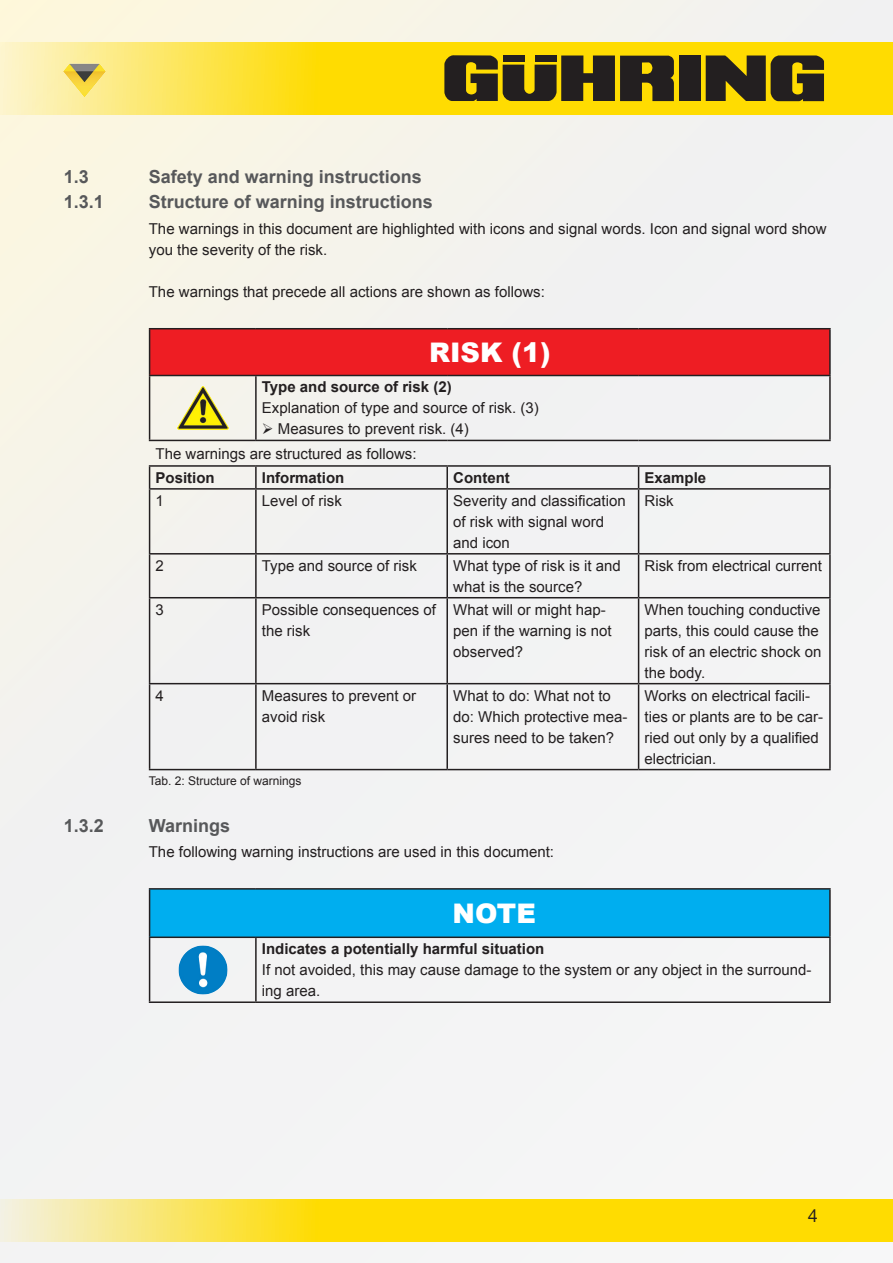
<style>
.page{position:relative;width:893px;height:1263px;background:#fff}
.page>*{position:absolute;margin:0;border:0;box-sizing:border-box;transform-origin:0 0}
.Tabelle{font:900 27px "Arial";color:#fff}
.Headline_Versalien_1{font:700 18px "Arial";color:#57585a}
.t1{font:18px "Helvetica Neue LTW1 G";color:#231f20}
.Tabelle-2{font:15px/21px "Arial";color:#231f20}
.Fliesstext_45_light{font:15px/21px "Arial";color:#231f20}
.Tabelle-3{font:700 15px "Arial";color:#231f20}
.Tabelle_Bilduntersch{font:12px "Arial";color:#231f20}
</style>
<div class="page">
<div style="left:0;top:0;width:893px;height:1263px;background:linear-gradient(to right,#f3f2eb,#f2f3f5)"></div>
<svg style="left:0;top:43px;width:893px;height:72px;background:#fde12f"></svg>
<svg style="left:0;top:1199px;width:893px;height:43px;background:#fcdf29"></svg>
<div style="left:679px;top:56px;width:22px;height:45px;background:#231f20"></div>
<svg style="left:706px;top:55px;width:118px;height:46px;background:#4f4419"></svg>
<svg style="left:444px;top:55px;width:230px;height:46px;background:#554a18"></svg>
<img style="left:64px;top:64px;width:43px;height:42px">
<div style="left:150px;top:329px;width:680px;height:46px;background:#ee1d23"></div>
<hr style="left:149px;top:328px;width:107px;height:1px;background:#231f20">
<hr style="left:149px;top:329px;width:1px;height:46px;background:#231f20">
<hr style="left:256px;top:328px;width:191px;height:1px;background:#231f20">
<hr style="left:447px;top:328px;width:192px;height:1px;background:#231f20">
<hr style="left:639px;top:328px;width:192px;height:1px;background:#231f20">
<hr style="left:829px;top:329px;width:2px;height:46px;background:#231f20">
<hr style="left:149px;top:375px;width:107px;height:1px;background:#231f20">
<hr style="left:149px;top:376px;width:1px;height:64px;background:#231f20">
<hr style="left:256px;top:375px;width:191px;height:1px;background:#231f20">
<hr style="left:255px;top:376px;width:2px;height:64px;background:#231f20">
<hr style="left:447px;top:375px;width:192px;height:1px;background:#231f20">
<hr style="left:639px;top:375px;width:192px;height:1px;background:#231f20">
<hr style="left:829px;top:376px;width:2px;height:64px;background:#231f20">
<hr style="left:149px;top:440px;width:107px;height:1px;background:#231f20">
<hr style="left:256px;top:440px;width:191px;height:1px;background:#231f20">
<hr style="left:447px;top:440px;width:192px;height:1px;background:#231f20">
<hr style="left:639px;top:440px;width:192px;height:1px;background:#231f20">
<hr style="left:149px;top:465px;width:107px;height:2px;background:#231f20">
<svg style="left:149px;top:467px;width:1px;height:21px"></svg>
<hr style="left:256px;top:465px;width:191px;height:2px;background:#231f20">
<hr style="left:255px;top:467px;width:2px;height:21px;background:#231f20">
<hr style="left:447px;top:465px;width:192px;height:2px;background:#231f20">
<hr style="left:446px;top:467px;width:2px;height:21px;background:#231f20">
<hr style="left:639px;top:465px;width:192px;height:2px;background:#231f20">
<svg style="left:638px;top:467px;width:1px;height:21px"></svg>
<hr style="left:829px;top:467px;width:2px;height:21px;background:#231f20">
<hr style="left:149px;top:488px;width:107px;height:2px;background:#231f20">
<hr style="left:149px;top:490px;width:1px;height:63px;background:#231f20">
<hr style="left:256px;top:488px;width:191px;height:2px;background:#231f20">
<hr style="left:255px;top:490px;width:2px;height:63px;background:#231f20">
<hr style="left:447px;top:488px;width:192px;height:2px;background:#231f20">
<hr style="left:446px;top:490px;width:2px;height:63px;background:#231f20">
<hr style="left:639px;top:488px;width:192px;height:2px;background:#231f20">
<hr style="left:638px;top:490px;width:1px;height:63px;background:#231f20">
<hr style="left:829px;top:490px;width:2px;height:63px;background:#231f20">
<hr style="left:149px;top:553px;width:107px;height:1px;background:#231f20">
<hr style="left:149px;top:554px;width:1px;height:43px;background:#231f20">
<hr style="left:256px;top:553px;width:191px;height:1px;background:#231f20">
<hr style="left:255px;top:554px;width:2px;height:43px;background:#231f20">
<hr style="left:447px;top:553px;width:192px;height:1px;background:#231f20">
<hr style="left:446px;top:554px;width:2px;height:43px;background:#231f20">
<hr style="left:639px;top:553px;width:192px;height:1px;background:#231f20">
<hr style="left:638px;top:554px;width:1px;height:43px;background:#231f20">
<hr style="left:829px;top:554px;width:2px;height:43px;background:#231f20">
<hr style="left:149px;top:597px;width:107px;height:1px;background:#231f20">
<hr style="left:149px;top:598px;width:1px;height:85px;background:#231f20">
<hr style="left:256px;top:597px;width:191px;height:1px;background:#231f20">
<hr style="left:255px;top:598px;width:2px;height:85px;background:#231f20">
<hr style="left:447px;top:597px;width:192px;height:1px;background:#231f20">
<hr style="left:446px;top:598px;width:2px;height:85px;background:#231f20">
<hr style="left:639px;top:597px;width:192px;height:1px;background:#231f20">
<hr style="left:638px;top:598px;width:1px;height:85px;background:#231f20">
<hr style="left:829px;top:598px;width:2px;height:85px;background:#231f20">
<hr style="left:149px;top:683px;width:107px;height:1px;background:#231f20">
<hr style="left:149px;top:684px;width:1px;height:85px;background:#231f20">
<hr style="left:256px;top:683px;width:191px;height:1px;background:#231f20">
<hr style="left:255px;top:684px;width:2px;height:85px;background:#231f20">
<hr style="left:447px;top:683px;width:192px;height:1px;background:#231f20">
<hr style="left:446px;top:684px;width:2px;height:85px;background:#231f20">
<hr style="left:639px;top:683px;width:192px;height:1px;background:#231f20">
<hr style="left:638px;top:684px;width:1px;height:85px;background:#231f20">
<hr style="left:829px;top:684px;width:2px;height:85px;background:#231f20">
<hr style="left:149px;top:769px;width:107px;height:1px;background:#231f20">
<hr style="left:256px;top:769px;width:191px;height:1px;background:#231f20">
<hr style="left:447px;top:769px;width:192px;height:1px;background:#231f20">
<hr style="left:639px;top:769px;width:192px;height:1px;background:#231f20">
<img style="left:177px;top:386px;width:51px;height:44px">
<div style="left:150px;top:889px;width:680px;height:48px;background:#00aeef"></div>
<hr style="left:149px;top:888px;width:107px;height:2px;background:#231f20">
<hr style="left:149px;top:890px;width:1px;height:46px;background:#231f20">
<hr style="left:256px;top:888px;width:575px;height:2px;background:#231f20">
<hr style="left:829px;top:890px;width:2px;height:46px;background:#231f20">
<hr style="left:149px;top:936px;width:107px;height:2px;background:#231f20">
<hr style="left:149px;top:938px;width:1px;height:63px;background:#231f20">
<hr style="left:256px;top:936px;width:575px;height:2px;background:#231f20">
<hr style="left:255px;top:938px;width:2px;height:63px;background:#231f20">
<hr style="left:829px;top:938px;width:2px;height:63px;background:#231f20">
<hr style="left:149px;top:1001px;width:107px;height:2px;background:#231f20">
<hr style="left:256px;top:1001px;width:575px;height:2px;background:#231f20">
<img style="left:177px;top:944px;width:51px;height:51px">
<p class="Headline_Versalien_1" style="left:64px;top:164px;width:27px">1.3</p>
<p class="Headline_Versalien_1" style="left:149px;top:164px;width:275px">Safety and warning instructions</p>
<p class="Headline_Versalien_1" style="left:64px;top:189px;width:42px">1.3.1</p>
<p class="Headline_Versalien_1" style="left:149px;top:189px;width:286px">Structure of warning instructions</p>
<p class="Fliesstext_45_light" style="left:149px;top:218px;width:679px">The warnings in this document are highlighted with icons and signal words. Icon and signal word show you the severity of the risk.</p>
<p class="Fliesstext_45_light" style="left:149px;top:281px;width:397px">The warnings that precede all actions are shown as follows:</p>
<p class="Tabelle" style="left:429px;top:332px;width:123px">RISK (1)</p>
<p class="Tabelle-3" style="left:262px;top:377px;width:191px">Type and source of risk (2)</p>
<p class="Tabelle-2" style="left:262px;top:398px;width:278px">Explanation of type and source of risk. (3)</p>
<p class="Tabelle-2" style="left:262px;top:419px;width:208px">➢ Measures to prevent risk. (4)</p>
<p class="Tabelle-2" style="left:156px;top:443px;width:262px">The warnings are structured as follows:</p>
<p class="Tabelle-3" style="left:156px;top:467px;width:61px">Position</p>
<p class="Tabelle-3" style="left:262px;top:467px;width:84px">Information</p>
<p class="Tabelle-3" style="left:453px;top:467px;width:58px">Content</p>
<p class="Tabelle-3" style="left:645px;top:467px;width:63px">Example</p>
<p class="Tabelle-2" style="left:156px;top:490px;width:10px">1</p>
<p class="Tabelle-2" style="left:262px;top:490px;width:82px">Level of risk</p>
<p class="Tabelle-2" style="left:453px;top:490px;width:174px">Severity and classification of risk with signal word and icon</p>
<p class="Tabelle-2" style="left:645px;top:490px;width:31px">Risk</p>
<p class="Tabelle-2" style="left:156px;top:555px;width:10px">2</p>
<p class="Tabelle-2" style="left:262px;top:555px;width:157px">Type and source of risk</p>
<p class="Tabelle-2" style="left:453px;top:555px;width:169px">What type of risk is it and what is the source?</p>
<p class="Tabelle-2" style="left:645px;top:555px;width:179px">Risk from electrical current</p>
<p class="Tabelle-2" style="left:156px;top:599px;width:10px">3</p>
<p class="Tabelle-2" style="left:262px;top:599px;width:176px">Possible consequences of the risk</p>
<p class="Tabelle-2" style="left:453px;top:599px;width:160px">What will or might hap&shy;pen if the warning is not observed?</p>
<p class="Tabelle-2" style="left:645px;top:599px;width:178px">When touching conductive parts, this could cause the risk of an electric shock on the body.</p>
<p class="Tabelle-2" style="left:156px;top:685px;width:10px">4</p>
<p class="Tabelle-2" style="left:262px;top:685px;width:156px">Measures to prevent or avoid risk</p>
<p class="Tabelle-2" style="left:453px;top:685px;width:176px">What to do: What not to do: Which protective mea&shy;sures need to be taken?</p>
<p class="Tabelle-2" style="left:645px;top:685px;width:180px">Works on electrical facili&shy;ties or plants are to be car&shy;ried out only by a qualified electrician.</p>
<p class="Tabelle_Bilduntersch" style="left:149px;top:773px;width:154px">Tab. 2: Structure of warnings</p>
<p class="Headline_Versalien_1" style="left:64px;top:812px;width:42px">1.3.2</p>
<p class="Headline_Versalien_1" style="left:149px;top:812px;width:83px">Warnings</p>
<p class="Fliesstext_45_light" style="left:149px;top:841px;width:407px">The following warning instructions are used in this document:</p>
<p class="Tabelle" style="left:453px;top:893px;width:85px">NOTE</p>
<p class="Tabelle-3" style="left:262px;top:938px;width:284px">Indicates a potentially harmful situation</p>
<p class="Tabelle-2" style="left:262px;top:959px;width:551px">If not avoided, this may cause damage to the system or any object in the surround&shy;ing area.</p>
<p class="t1" style="left:808px;top:1204px;width:12px">4</p>
</div>
